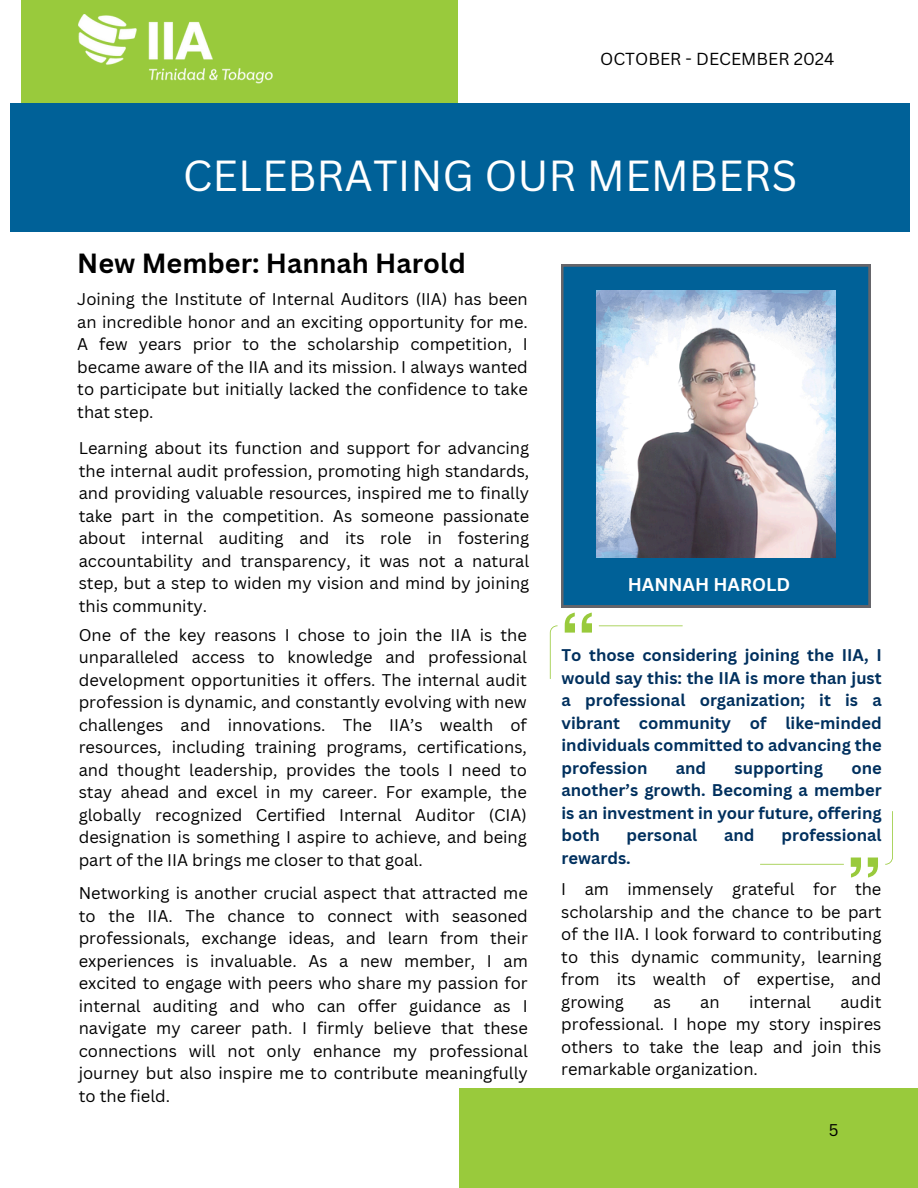
<style>
.page{position:relative;width:918px;height:1188px;background:#fff}
.page>*{position:absolute;margin:0;border:0;box-sizing:border-box;transform-origin:0 0}
.t1{font:42.3px "Canva Sans";color:#fff}
.t2{font:700 27px "Canva Sans";color:#000}
.t3{font:700 18px "Canva Sans";color:#fff}
.t4{font:16.95px "Canva Sans";color:#000}
.t5{font:16.5px/22.5px "Canva Sans";color:#000;text-align:justify}
.t6{font:700 16.5px/22.5px "Canva Sans";color:#00305e;text-align:justify}
</style>
<div class="page">
<div style="left:10px;top:103px;width:900px;height:129px;background:#006198"></div>
<div style="left:22px;top:0;width:436px;height:103px;background:#99ca3c"></div>
<div style="left:459px;top:1088px;width:459px;height:100px;background:#99ca3c"></div>
<img style="left:79px;top:14px;width:193px;height:70px">
<hr style="left:599px;top:625px;width:84px;height:1px;background:#99ca3c">
<svg style="left:550px;top:625px;width:8px;height:54px"></svg>
<svg style="left:565px;top:613px;width:27px;height:20px"></svg>
<hr style="left:760px;top:864px;width:84px;height:1px;background:#99ca3c">
<svg style="left:885px;top:811px;width:8px;height:54px"></svg>
<svg style="left:851px;top:858px;width:27px;height:19px"></svg>
<svg style="left:561px;top:264px;width:310px;height:343px;background:#0b6192"></svg>
<img style="left:596px;top:290px;width:240px;height:268px">
<img style="left:606px;top:302px;width:230px;height:256px">
<p class="t4" style="left:600px;top:47px;width:236px">OCTOBER - DECEMBER 2024</p>
<h3 class="t1" style="left:183px;top:145px;width:616px">CELEBRATING OUR MEMBERS</h3>
<p class="t2" style="left:77px;top:245px;width:390px">New Member: Hannah Harold</p>
<p class="t5" style="left:77px;top:288px;width:452px">Joining the Institute of Internal Auditors (IIA) has been an incredible honor and an exciting opportunity for me.<br>A few years prior to the scholarship competition, I became aware of the IIA and its mission. I always wanted to participate but initially lacked the confidence to take that step.</p>
<p class="t5" style="left:79px;top:436px;width:452px">Learning about its function and support for advancing the internal audit profession, promoting high standards, and providing valuable resources, inspired me to finally take part in the competition. As someone passionate about internal auditing and its role in fostering accountability and transparency, it was not a natural step, but a step to widen my vision and mind by joining this community.</p>
<h2 class="t5" style="left:79px;top:623px;width:450px">One of the key reasons I chose to join the IIA is the unparalleled access to knowledge and professional development opportunities it offers. The internal audit profession is dynamic, and constantly evolving with new challenges and innovations. The IIA’s wealth of resources, including training programs, certifications, and thought leadership, provides the tools I need to stay ahead and excel in my career. For example, the globally recognized Certified Internal Auditor (CIA) designation is something I aspire to achieve, and being part of the IIA brings me closer to that goal.</h2>
<p class="t5" style="left:79px;top:881px;width:451px">Networking is another crucial aspect that attracted me to the IIA. The chance to connect with seasoned professionals, exchange ideas, and learn from their experiences is invaluable. As a new member, I am excited to engage with peers who share my passion for internal auditing and who can offer guidance as I navigate my career path. I firmly believe that these connections will not only enhance my professional journey but also inspire me to contribute meaningfully to the field.</p>
<h4 class="t3" style="left:628px;top:572px;width:164px">HANNAH HAROLD</h4>
<p class="t6" style="left:562px;top:644px;width:322px">To those considering joining the IIA, I would say this: the IIA is more than just a professional organization; it is a vibrant community of like-minded individuals committed to advancing the profession</p>
<p class="t6" style="left:676px;top:756px;width:32px">and</p>
<p class="t6" style="left:735px;top:756px;width:90px">supporting</p>
<p class="t6" style="left:562px;top:756px;width:322px;text-indent:290px">one another’s growth. Becoming a member is an investment in your future, offering both</p>
<p class="t6" style="left:627px;top:824px;width:72px">personal</p>
<p class="t6" style="left:724px;top:824px;width:32px">and</p>
<p class="t6" style="left:781px;top:824px;width:102px">professional</p>
<p class="t6" style="left:562px;top:846px;width:71px">rewards.</p>
<p class="t5" style="left:561px;top:878px;width:322px">I am immensely grateful for the scholarship and the chance to be part of the IIA. I look forward to contributing to this dynamic community, learning from its wealth of expertise, and growing</p>
<p class="t5" style="left:561px;top:990px;width:322px;text-indent:279px">audit professional. I hope my story inspires others to take the leap and join this remarkable organization.</p>
<p class="t5" style="left:653px;top:990px;width:19px">as</p>
<p class="t5" style="left:700px;top:990px;width:21px">an</p>
<p class="t5" style="left:749px;top:990px;width:63px">internal</p>
<p class="t5" style="left:829px;top:1119px;width:11px">5</p>
</div>
